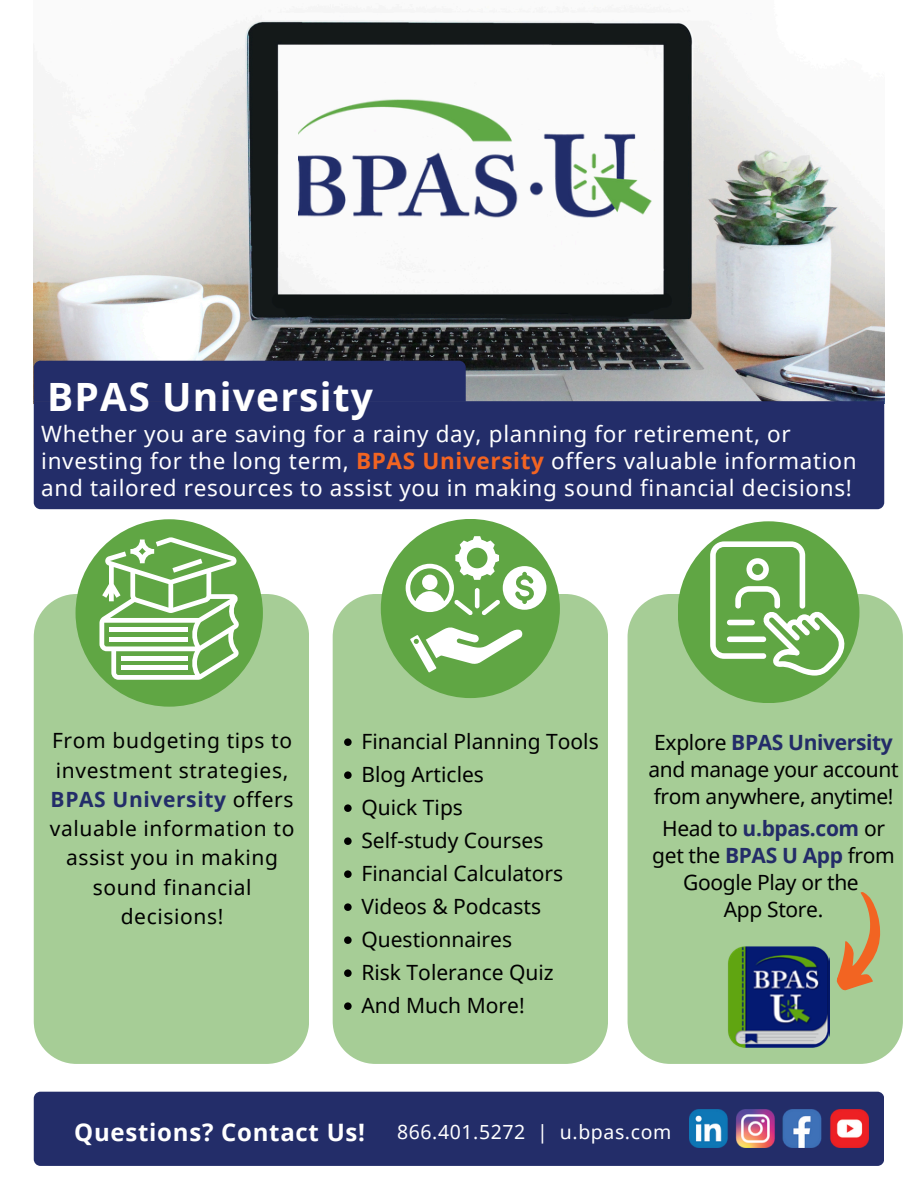
<style>
.page{position:relative;width:918px;height:1188px;background:#fff}
.page>*{position:absolute;margin:0;border:0;box-sizing:border-box;transform-origin:0 0}
.t1{font:700 39px "Noto Sans";letter-spacing:.03em;color:#fff}
.t2{font:700 24px "Noto Sans";letter-spacing:.03em;color:#fff}
.t3{font:22.5px/27px "Noto Sans";letter-spacing:.03em;color:#fff}
.t4{font:21px/27px "Noto Sans";color:#000}
.t5{font:21px/29.2px "Noto Sans";letter-spacing:.03em;color:#000;text-align:center}
.t6{font:19.5px "Noto Sans";letter-spacing:.03em;color:#fff}
.s1{font-weight:700;color:#f26422}
.s2{font-weight:700;color:#232d69}
.s3{font-weight:700;color:#232c68}
</style>
<div class="page">
<div style="left:34px;top:1092px;width:850px;height:74px;background:#232d69;border-radius:7px"></div>
<img style="left:34px;top:20px;width:850px;height:381px">
<img style="left:298px;top:98px;width:356px;height:121px">
<div style="left:34px;top:401px;width:850px;height:108px;background:#232d69"></div>
<div style="left:34px;top:361px;width:432px;height:41px;background:#232d69"></div>
<div style="left:76px;top:519px;width:187px;height:188px;background:#60a644;border-radius:50%"></div>
<div style="left:34px;top:594px;width:275px;height:470px;background:#a6cd96"></div>
<div style="left:333px;top:594px;width:275px;height:470px;background:#a6cd96"></div>
<div style="left:628px;top:594px;width:275px;height:470px;background:#a6cd96"></div>
<img style="left:728px;top:946px;width:101px;height:101px">
<svg style="left:835px;top:890px;width:57px;height:106px"></svg>
<div style="left:381px;top:519px;width:179px;height:179px;background:#60a644;border-radius:50%"></div>
<svg style="left:406px;top:536px;width:140px;height:136px"></svg>
<div style="left:678px;top:521px;width:181px;height:182px;background:#60a644;border-radius:50%"></div>
<svg style="left:99px;top:537px;width:140px;height:143px"></svg>
<svg style="left:710px;top:541px;width:137px;height:134px"></svg>
<img style="left:689px;top:1110px;width:179px;height:38px">
<svg style="left:344px;top:738px;width:8px;height:8px"></svg>
<svg style="left:344px;top:771px;width:8px;height:8px"></svg>
<svg style="left:344px;top:804px;width:8px;height:8px"></svg>
<svg style="left:344px;top:837px;width:8px;height:8px"></svg>
<svg style="left:344px;top:870px;width:8px;height:8px"></svg>
<svg style="left:344px;top:903px;width:8px;height:8px"></svg>
<svg style="left:344px;top:936px;width:8px;height:8px"></svg>
<svg style="left:344px;top:969px;width:8px;height:8px"></svg>
<svg style="left:344px;top:1002px;width:8px;height:8px"></svg>
<p class="t1" style="left:47px;top:369px;width:327px">BPAS University</p>
<p class="t3" style="left:41px;top:420px;width:817px">Whether you are saving for a rainy day, planning for retirement, or investing for the long term, <span class="s1">BPAS University</span> offers valuable information and tailored resources to assist you in making sound financial decisions!</p>
<p class="t5" style="left:50px;top:726px;width:246px">From budgeting tips to investment strategies,<br><span class="s2">BPAS University</span> offers valuable information to assist you in making sound financial decisions!</p>
<p class="t4" style="left:361px;top:728px;width:239px">Financial Planning Tools</p>
<p class="t4" style="left:361px;top:761px;width:124px">Blog Articles</p>
<p class="t4" style="left:361px;top:794px;width:103px">Quick Tips</p>
<p class="t4" style="left:361px;top:827px;width:184px">Self-study Courses</p>
<p class="t4" style="left:361px;top:860px;width:203px">Financial Calculators</p>
<p class="t4" style="left:361px;top:893px;width:181px">Videos &amp; Podcasts</p>
<p class="t4" style="left:361px;top:926px;width:152px">Questionnaires</p>
<p class="t4" style="left:361px;top:959px;width:194px">Risk Tolerance Quiz</p>
<p class="t4" style="left:361px;top:992px;width:165px">And Much More!</p>
<p class="t4" style="left:648px;top:728px;width:252px">Explore <span class="s3">BPAS University </span>and manage your account from anywhere, anytime!</p>
<p class="t4" style="left:652px;top:815px;width:244px;text-align:center">Head to <span class="s3">u.bpas.com</span> or get the <span class="s3">BPAS U App</span> from<br>Google Play or the</p>
<p class="t4" style="left:724px;top:896px;width:101px">App Store.</p>
<p class="t2" style="left:74px;top:1115px;width:292px">Questions? Contact Us!</p>
<p class="t6" style="left:397px;top:1118px;width:276px">866.401.5272 | u.bpas.com</p>
</div>
